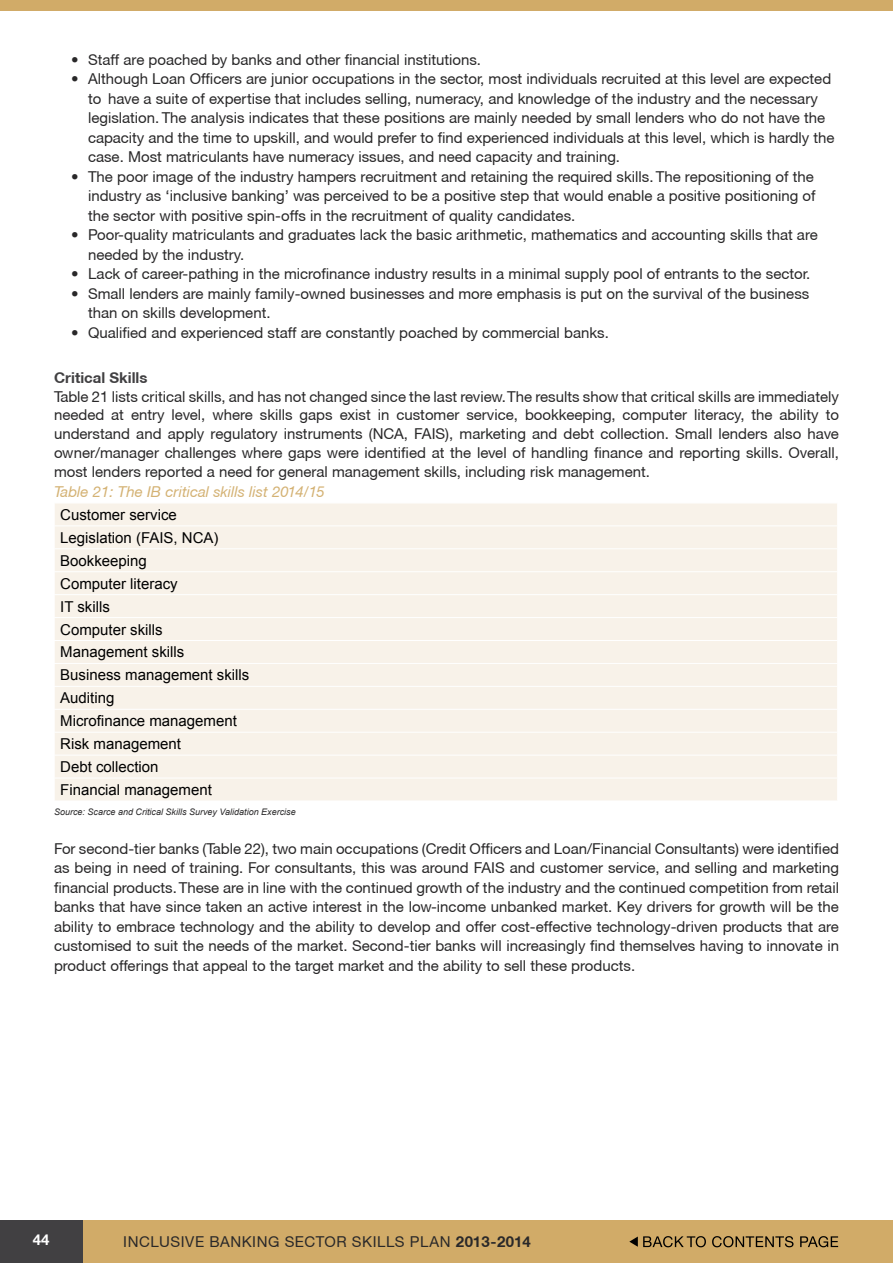
<style>
.page{position:relative;width:893px;height:1263px;background:#fff}
.page>*{position:absolute;margin:0;border:0;box-sizing:border-box;transform-origin:0 0}
.t1{font:15px/19.5px "Helvetica Neue CE";color:#292829}
.t2{font:15px/23px "Arial";color:#000}
.t3{font:15px "Helvetica Neue CE";letter-spacing:.035em;color:#292829}
.t4{font:italic 15px "Helvetica Neue CE";color:#d4b274}
.t5{font:700 15px "Helvetica Neue CE";color:#414042}
.t6{font:700 15px "Helvetica Neue CE";color:#fff}
.t7{font:italic 9px "Arial";color:#292829}
.s1{font-weight:700}
</style>
<div class="page">
<div style="left:82px;top:1220px;width:811px;height:43px;background:#d1ab68"></div>
<div style="left:0;top:1220px;width:82px;height:43px;background:#414042"></div>
<div style="left:0;top:0;width:893px;height:11px;background:#d1ab68"></div>
<svg style="left:629px;top:1236px;width:209px;height:11px"></svg>
<div style="left:55px;top:504px;width:782px;height:297px;background:#f8f2e9"></div>
<hr style="left:54px;top:526px;width:784px;height:1px;background:#fff">
<hr style="left:54px;top:548px;width:784px;height:1px;background:#fff">
<hr style="left:54px;top:571px;width:784px;height:1px;background:#fff">
<hr style="left:54px;top:594px;width:784px;height:1px;background:#fff">
<hr style="left:54px;top:617px;width:784px;height:1px;background:#fff">
<hr style="left:54px;top:640px;width:784px;height:1px;background:#fff">
<hr style="left:54px;top:663px;width:784px;height:1px;background:#fff">
<hr style="left:54px;top:686px;width:784px;height:1px;background:#fff">
<hr style="left:54px;top:709px;width:784px;height:1px;background:#fff">
<hr style="left:54px;top:732px;width:784px;height:1px;background:#fff">
<hr style="left:54px;top:755px;width:784px;height:1px;background:#fff">
<hr style="left:54px;top:778px;width:784px;height:1px;background:#fff">
<p class="t1" style="left:71px;top:50px;width:412px">• Staff are poached by banks and other financial institutions.</p>
<p class="t1" style="left:88px;top:69px;width:748px;text-indent:-17px">• Although Loan Officers are junior occupations in the sector, most individuals recruited at this level are expected to have a suite of expertise that includes selling, numeracy, and knowledge of the industry and the necessary legislation. The analysis indicates that these positions are mainly needed by small lenders who do not have the capacity and the time to upskill, and would prefer to find experienced individuals at this level, which is hardly the case. Most matriculants have numeracy issues, and need capacity and training.</p>
<p class="t1" style="left:88px;top:167px;width:729px;text-align:justify;text-indent:-17px">• The poor image of the industry hampers recruitment and retaining the required skills. The repositioning of the industry as ‘inclusive banking’ was perceived to be a positive step that would enable a positive positioning of the sector with positive spin-offs in the recruitment of quality candidates.</p>
<p class="t1" style="left:88px;top:225px;width:731px;text-indent:-17px">• Poor-quality matriculants and graduates lack the basic arithmetic, mathematics and accounting skills that are needed by the industry.</p>
<p class="t1" style="left:71px;top:264px;width:741px">• Lack of career-pathing in the microfinance industry results in a minimal supply pool of entrants to the sector.</p>
<p class="t1" style="left:88px;top:284px;width:723px;text-indent:-17px">• Small lenders are mainly family-owned businesses and more emphasis is put on the survival of the business than on skills development.</p>
<p class="t1" style="left:71px;top:323px;width:539px">• Qualified and experienced staff are constantly poached by commercial banks.</p>
<p class="t5" style="left:54px;top:368px;width:95px">Critical Skills</p>
<p class="t1" style="left:54px;top:387px;width:786px;line-height:18.9px;text-align:justify">Table 21 lists critical skills, and has not changed since the last review. The results show that critical skills are immediately needed at entry level, where skills gaps exist in customer service, bookkeeping, computer literacy, the ability to understand and apply regulatory instruments (NCA, FAIS), marketing and debt collection. Small lenders also have owner/manager challenges where gaps were identified at the level of handling finance and reporting skills. Overall, most lenders reported a need for general management skills, including risk management.</p>
<p class="t4" style="left:54px;top:482px;width:272px">Table 21: The IB critical skills list 2014/15</p>
<p class="t2" style="left:60px;top:503px;width:191px">Customer service<br>Legislation (FAIS, NCA)<br>Bookkeeping<br>Computer literacy<br>IT skills<br>Computer skills<br>Management skills<br>Business management skills<br>Auditing<br>Microfinance management<br>Risk management<br>Debt collection<br>Financial management</p>
<p class="t7" style="left:54px;top:806px;width:243px">Source: Scarce and Critical Skills Survey Validation Exercise</p>
<p class="t1" style="left:54px;top:839px;width:786px;text-align:justify">For second-tier banks (Table 22), two main occupations (Credit Officers and Loan/Financial Consultants) were identified as being in need of training. For consultants, this was around FAIS and customer service, and selling and marketing financial products. These are in line with the continued growth of the industry and the continued competition from retail banks that have since taken an active interest in the low-income unbanked market. Key drivers for growth will be the ability to embrace technology and the ability to develop and offer cost-effective technology-driven products that are customised to suit the needs of the market. Second-tier banks will increasingly find themselves having to innovate in product offerings that appeal to the target market and the ability to sell these products.</p>
<p class="t6" style="left:33px;top:1230px;width:18px">44</p>
<p class="t3" style="left:123px;top:1233px;width:409px">INCLUSIVE BANKING SECTOR SKILLS PLAN <span class="s1">2013-2014</span></p>
</div>
